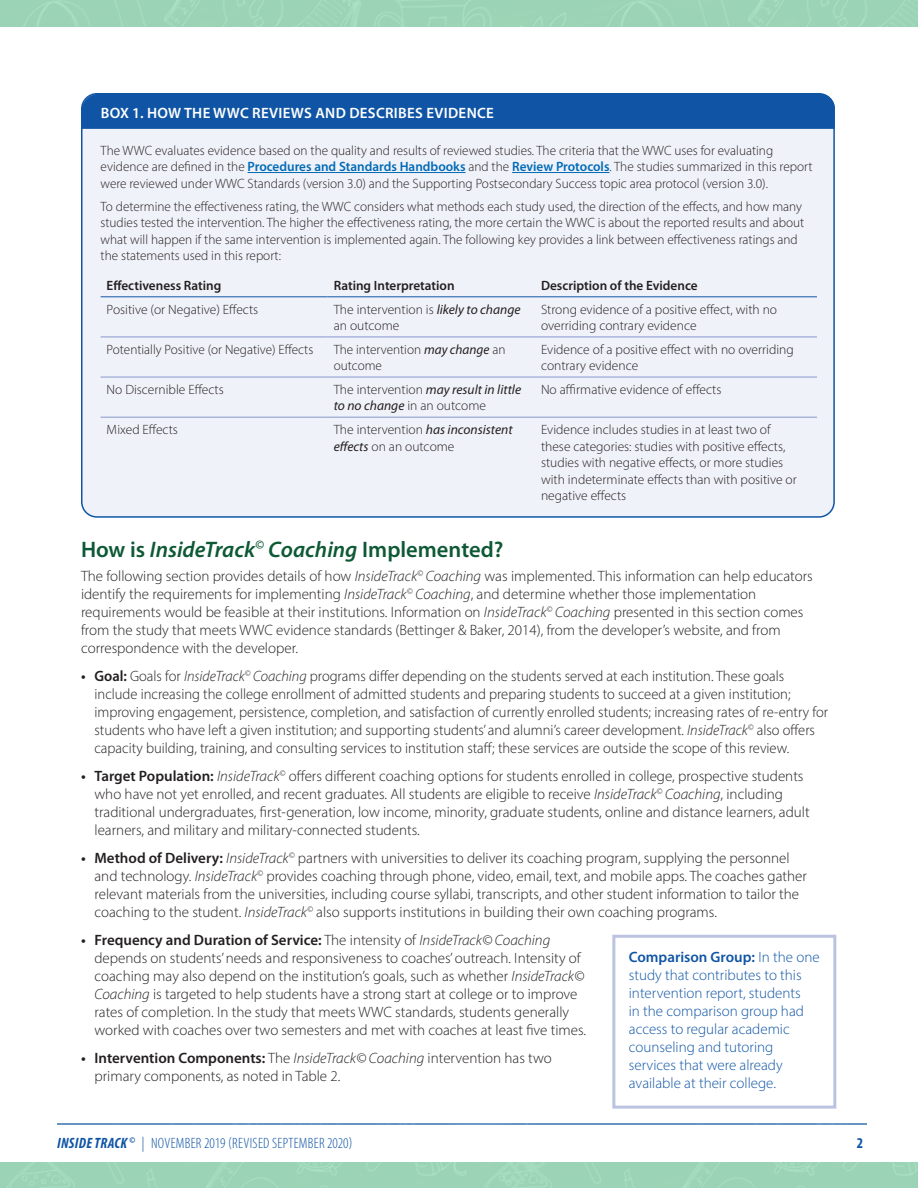
<style>
.page{position:relative;width:918px;height:1188px;background:#fff}
.page>*{position:absolute;margin:0;border:0;box-sizing:border-box;transform-origin:0 0}
.t1{font:italic 600 22.5px "Myriad Pro";color:#0e5935}
.t2{font:300 15px/18px "Myriad Pro";color:#231f20}
.t3{font:300 15px/18px "Myriad Pro";color:#1055a5}
.t4{font:300 condensed 15px "Myriad Pro";letter-spacing:.02em;color:#1055a5}
.t5{font:600 15px "Myriad Pro";letter-spacing:.02em;color:#fff}
.t6{font:700 condensed 15px "Myriad Pro";color:#1055a5}
.t7{font:300 13.5px/16.5px "Myriad Pro";color:#231f20}
.t8{font:600 13.5px "Myriad Pro";color:#231f20}
.t9{font:italic 13.5px/16.5px "Myriad Pro";color:#231f20}
.s1{font-weight:600;color:#016ab6}
.s2{font-weight:400;font-style:italic}
.s3{font-weight:300;font-style:normal}
.s4{font-style:normal}
.s5{font-style:italic}
.s6{font-weight:600}
.s7{font-weight:700;font-style:italic}
.s8{font-stretch:normal}
</style>
<div class="page">
<img style="left:57px;top:1124px;width:810px;height:1px">
<div style="left:0;top:1163px;width:918px;height:25px;background:#9bd3b6"></div>
<div style="left:0;top:0;width:918px;height:27px;background:#9bd3b6"></div>
<div style="left:82px;top:94px;width:752px;height:423px;background:#f0f2f9;border-radius:15px"></div>
<div style="left:81px;top:94px;width:754px;height:35px;background:#1055a5"></div>
<hr style="left:248px;top:172px;width:218px;height:1px;background:#016ab6">
<hr style="left:512px;top:172px;width:98px;height:1px;background:#016ab6">
<hr style="left:101px;top:296px;width:227px;height:1px;background:#1055a5">
<hr style="left:328px;top:296px;width:207px;height:1px;background:#1055a5">
<hr style="left:535px;top:296px;width:282px;height:1px;background:#1055a5">
<hr style="left:101px;top:337px;width:227px;height:1px;background:#8695ca">
<hr style="left:328px;top:337px;width:207px;height:1px;background:#8695ca">
<hr style="left:535px;top:337px;width:282px;height:1px;background:#8695ca">
<hr style="left:101px;top:377px;width:227px;height:1px;background:#8695ca">
<hr style="left:328px;top:377px;width:207px;height:1px;background:#8695ca">
<hr style="left:535px;top:377px;width:282px;height:1px;background:#8695ca">
<hr style="left:101px;top:417px;width:227px;height:1px;background:#8695ca">
<hr style="left:328px;top:417px;width:207px;height:1px;background:#8695ca">
<hr style="left:535px;top:417px;width:282px;height:1px;background:#8695ca">
<div style="left:612px;top:935px;width:224px;height:174px;border:3px solid #bcc3e1"></div>
<p class="t5" style="left:101px;top:103px;width:395px">BOX 1. HOW THE WWC REVIEWS AND DESCRIBES EVIDENCE</p>
<p class="t7" style="left:101px;top:142px;width:713px">The WWC evaluates evidence based on the quality and results of reviewed studies. The criteria that the WWC uses for evaluating evidence are defined in the <span class="s1">Procedures and Standards Handbooks</span> and the <span class="s1">Review Protocols</span>. The studies summarized in this report were reviewed under WWC Standards (version 3.0) and the Supporting Postsecondary Success topic area protocol (version 3.0).</p>
<p class="t7" style="left:101px;top:198px;width:705px">To determine the effectiveness rating, the WWC considers what methods each study used, the direction of the effects, and how many studies tested the intervention. The higher the effectiveness rating, the more certain the WWC is about the reported results and about what will happen if the same intervention is implemented again. The following key provides a link between effectiveness ratings and the statements used in this report:</p>
<p class="t8" style="left:107px;top:277px;width:116px">Effectiveness Rating</p>
<p class="t8" style="left:334px;top:277px;width:122px">Rating Interpretation</p>
<p class="t8" style="left:541px;top:277px;width:158px">Description of the Evidence</p>
<p class="t7" style="left:107px;top:301px;width:153px">Positive (or Negative) Effects</p>
<p class="t7" style="left:334px;top:301px;width:188px">The intervention is <span class="s2">likely to change </span>an outcome</p>
<p class="t7" style="left:541px;top:301px;width:238px">Strong evidence of a positive effect, with no overriding contrary evidence</p>
<p class="t7" style="left:107px;top:341px;width:208px">Potentially Positive (or Negative) Effects</p>
<p class="t7" style="left:334px;top:341px;width:173px">The intervention <span class="s2">may change</span> an outcome</p>
<p class="t7" style="left:541px;top:341px;width:254px">Evidence of a positive effect with no overriding contrary evidence</p>
<p class="t7" style="left:107px;top:381px;width:119px">No Discernible Effects</p>
<p class="t9" style="left:334px;top:381px;width:189px"><span class="s3">The intervention</span> may result in little to no change <span class="s3">in an outcome</span></p>
<p class="t7" style="left:541px;top:381px;width:182px">No affirmative evidence of effects</p>
<p class="t7" style="left:107px;top:421px;width:73px">Mixed Effects</p>
<p class="t7" style="left:334px;top:421px;width:180px">The intervention <span class="s2">has inconsistent effects</span> on an outcome</p>
<p class="t7" style="left:541px;top:421px;width:257px">Evidence includes studies in at least two of these categories: studies with positive effects, studies with negative effects, or more studies with indeterminate effects than with positive or negative effects</p>
<h1 class="t1" style="left:81px;top:535px;width:424px"><span class="s4">How is</span> InsideTrack<sup>©</sup> Coaching <span class="s4">Implemented?</span></h1>
<p class="t2" style="left:81px;top:567px;width:733px">The following section provides details of how <span class="s5">InsideTrack</span><sup>©</sup> <span class="s5">Coaching</span> was implemented. This information can help educators identify the requirements for implementing <span class="s5">InsideTrack</span><sup>©</sup> <span class="s5">Coaching</span>, and determine whether those implementation requirements would be feasible at their institutions. Information on <span class="s5">InsideTrack</span><sup>©</sup> <span class="s5">Coaching</span> presented in this section comes from the study that meets WWC evidence standards (Bettinger &amp; Baker, 2014), from the developer’s website, and from correspondence with the developer.</p>
<p class="t2" style="left:94px;top:667px;width:735px;text-indent:-13px"><span class="s6">• Goal:</span> Goals for <span class="s5">InsideTrack</span><sup>©</sup> <span class="s5">Coaching</span> programs differ depending on the students served at each institution. These goals include increasing the college enrollment of admitted students and preparing students to succeed at a given institution; improving engagement, persistence, completion, and satisfaction of currently enrolled students; increasing rates of re-entry for students who have left a given institution; and supporting students’ and alumni’s career development. <span class="s5">InsideTrack</span><sup>©</sup> also offers capacity building, training, and consulting services to institution staff; these services are outside the scope of this review.</p>
<p class="t2" style="left:94px;top:767px;width:717px;text-indent:-13px"><span class="s6">• Target Population:</span> <span class="s5">InsideTrack</span><sup>©</sup> offers different coaching options for students enrolled in college, prospective students who have not yet enrolled, and recent graduates. All students are eligible to receive <span class="s5">InsideTrack</span><sup>©</sup> <span class="s5">Coaching</span>, including traditional undergraduates, first-generation, low income, minority, graduate students, online and distance learners, adult learners, and military and military-connected students.</p>
<p class="t2" style="left:94px;top:849px;width:714px;text-indent:-13px"><span class="s6">• Method of Delivery:</span> <span class="s5">InsideTrack</span><sup>©</sup> partners with universities to deliver its coaching program, supplying the personnel and technology. <span class="s5">InsideTrack</span><sup>©</sup> provides coaching through phone, video, email, text, and mobile apps. The coaches gather relevant materials from the universities, including course syllabi, transcripts, and other student information to tailor the coaching to the student. <span class="s5">InsideTrack</span><sup>©</sup> also supports institutions in building their own coaching programs.</p>
<p class="t2" style="left:94px;top:931px;width:493px;text-indent:-14px"><span class="s6">• Frequency and Duration of Service:</span> The intensity of <span class="s5">InsideTrack© Coaching </span>depends on students’ needs and responsiveness to coaches’ outreach. Intensity of coaching may also depend on the institution’s goals, such as whether <span class="s5">InsideTrack© Coaching</span> is targeted to help students have a strong start at college or to improve rates of completion. In the study that meets WWC standards, students generally worked with coaches over two semesters and met with coaches at least five times.</p>
<p class="t2" style="left:94px;top:1049px;width:459px;text-indent:-14px"><span class="s6">• Intervention Components:</span> The <span class="s5">InsideTrack© Coaching</span> intervention has two primary components, as noted in Table 2.</p>
<p class="t3" style="left:629px;top:948px;width:192px"><span class="s6">Comparison Group:</span> In the one study that contributes to this intervention report, students<br>in the comparison group had access to regular academic counseling and tutoring services that were already available at their college.</p>
<p class="t4" style="left:57px;top:1134px;width:297px"><span class="s7">INSIDE TRACK</span> <sup>©</sup> <span class="s8">|</span> NOVEMBER 2019 (REVISED SEPTEMBER 2020)</p>
<p class="t6" style="left:857px;top:1134px;width:8px">2</p>
</div>
